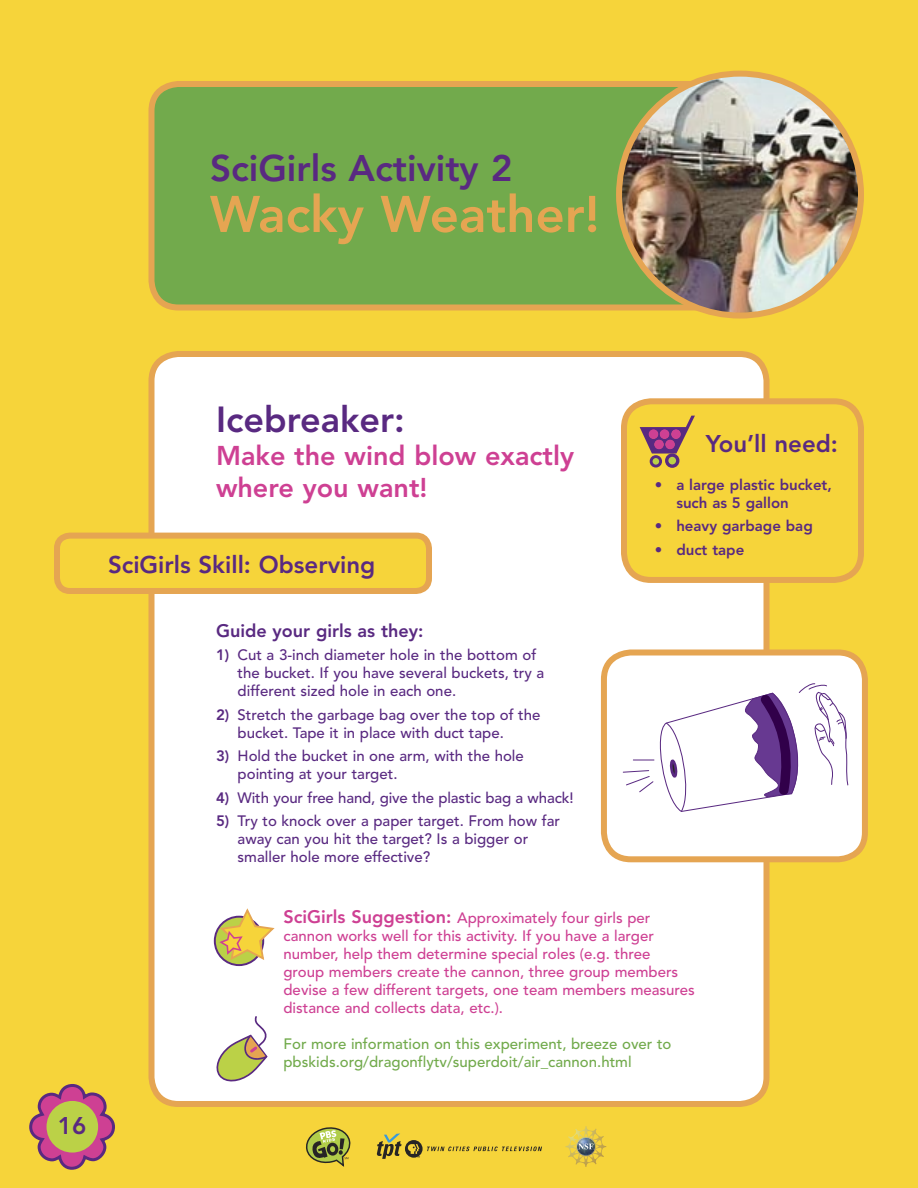
<style>
.page{position:relative;width:918px;height:1188px;background:#f6d43a}
.page>*{position:absolute;margin:0;border:0;box-sizing:border-box;transform-origin:0 0}
.t1{font:800 51px "Avenir";color:#e5a552}
.t2{font:800 36.75px "Avenir";color:#592981}
.t3{font:800 36px "Avenir";color:#592981}
.t4{font:800 27px/32.4px "Avenir";color:#ce4093}
.t5{font:800 24px "Avenir";color:#592981}
.t6{font:800 18px "Avenir";color:#592981}
.t7{font:500 15px/18px "Avenir";color:#592981}
.t8{font:500 15px/18px "Avenir";color:#ce4093}
.t9{font:500 15px/18px "Avenir";color:#72aa4c}
.t10{font:800 15px/18px "Avenir";color:#592981}
.s1{font-weight:800}
.s2{font-weight:800;font-size:18px}
</style>
<div class="page">
<svg style="left:148px;top:78px;width:559px;height:229px;background:#7baa4c"></svg>
<div style="left:146px;top:351px;width:626px;height:753px;background:#fff"></div>
<svg style="left:54px;top:530px;width:381px;height:61px"></svg>
<svg style="left:618px;top:395px;width:246px;height:185px;background:#f1cf91"></svg>
<img style="left:619px;top:74px;width:242px;height:241px;border-radius:50%">
<div style="left:616px;top:71px;width:248px;height:248px;border:6px solid #e5a552;border-radius:50%"></div>
<svg style="left:29px;top:1084px;width:86px;height:86px"></svg>
<div style="left:47px;top:1101px;width:51px;height:52px;background:#bbd147;border-radius:50%"></div>
<svg style="left:377px;top:1133px;width:165px;height:26px"></svg>
<svg style="left:306px;top:1127px;width:45px;height:38px"></svg>
<svg style="left:570px;top:1134px;width:32px;height:28px"></svg>
<svg style="left:624px;top:401px;width:237px;height:179px"></svg>
<div style="left:651px;top:457px;width:10px;height:9px;background:#bbd147;border-radius:50%"></div>
<div style="left:650px;top:455px;width:12px;height:13px;border:3px solid #592981;border-radius:50%"></div>
<svg style="left:667px;top:455px;width:11px;height:11px"></svg>
<div style="left:665px;top:453px;width:14px;height:15px;border:3px solid #592981;border-radius:50%"></div>
<div style="left:649px;top:429px;width:9px;height:10px;background:#ce4093;border-radius:50%"></div>
<div style="left:660px;top:429px;width:9px;height:10px;background:#ce4093;border-radius:50%"></div>
<div style="left:671px;top:429px;width:10px;height:10px;background:#ce4093;border-radius:50%"></div>
<div style="left:654px;top:440px;width:10px;height:9px;background:#ce4093;border-radius:50%"></div>
<div style="left:665px;top:440px;width:10px;height:9px;background:#ce4093;border-radius:50%"></div>
<svg style="left:212px;top:1015px;width:57px;height:70px;background:#dddabc"></svg>
<svg style="left:215px;top:917px;width:48px;height:48px"></svg>
<div style="left:214px;top:916px;width:50px;height:50px;border:2px solid #592981;border-radius:50%"></div>
<svg style="left:220px;top:909px;width:54px;height:49px"></svg>
<svg style="left:598px;top:646px;width:270px;height:213px;background:#efe6e4"></svg>
<p class="t2" style="left:210px;top:146px;width:304px">SciGirls Activity 2</p>
<p class="t1" style="left:210px;top:184px;width:391px">Wacky Weather!</p>
<p class="t5" style="left:58px;top:1111px;width:30px">16</p>
<p class="t3" style="left:216px;top:399px;width:190px">Icebreaker:</p>
<p class="t4" style="left:216px;top:439px;width:360px">Make the wind blow exactly where you want!</p>
<p class="t5" style="left:108px;top:550px;width:269px">SciGirls Skill: Observing</p>
<p class="t6" style="left:216px;top:620px;width:209px">Guide your girls as they:</p>
<p class="t7" style="left:238px;top:647px;width:308px;text-indent:-22px"><span class="s1">1)</span> Cut a 3-inch diameter hole in the bottom of the bucket. If you have several buckets, try a different sized hole in each one.</p>
<p class="t7" style="left:238px;top:706px;width:304px;text-indent:-22px"><span class="s1">2)</span> Stretch the garbage bag over the top of the bucket. Tape it in place with duct tape.</p>
<p class="t7" style="left:238px;top:747px;width:288px;text-indent:-22px"><span class="s1">3)</span> Hold the bucket in one arm, with the hole pointing at your target.</p>
<p class="t7" style="left:216px;top:789px;width:359px"><span class="s1">4)</span> With your free hand, give the plastic bag a whack!</p>
<p class="t7" style="left:238px;top:812px;width:324px;text-indent:-22px"><span class="s1">5)</span> Try to knock over a paper target. From how far away can you hit the target? Is a bigger or smaller hole more effective?</p>
<p class="t5" style="left:706px;top:429px;width:134px">You’ll need:</p>
<p class="t10" style="left:676px;top:476px;width:157px;text-indent:-22px">• a large plastic bucket, such as 5 gallon</p>
<p class="t10" style="left:655px;top:517px;width:160px">• heavy garbage bag</p>
<p class="t10" style="left:655px;top:541px;width:91px">• duct tape</p>
<p class="t8" style="left:284px;top:909px;width:413px"><span class="s2">SciGirls Suggestion:</span> Approximately four girls per cannon works well for this activity. If you have a larger number, help them determine special roles (e.g. three group members create the cannon, three group members devise a few different targets, one team members measures distance and collects data, etc.).</p>
<p class="t9" style="left:283px;top:1035px;width:389px">For more information on this experiment, breeze over to pbskids.org/dragonflytv/superdoit/air_cannon.html</p>
</div>
